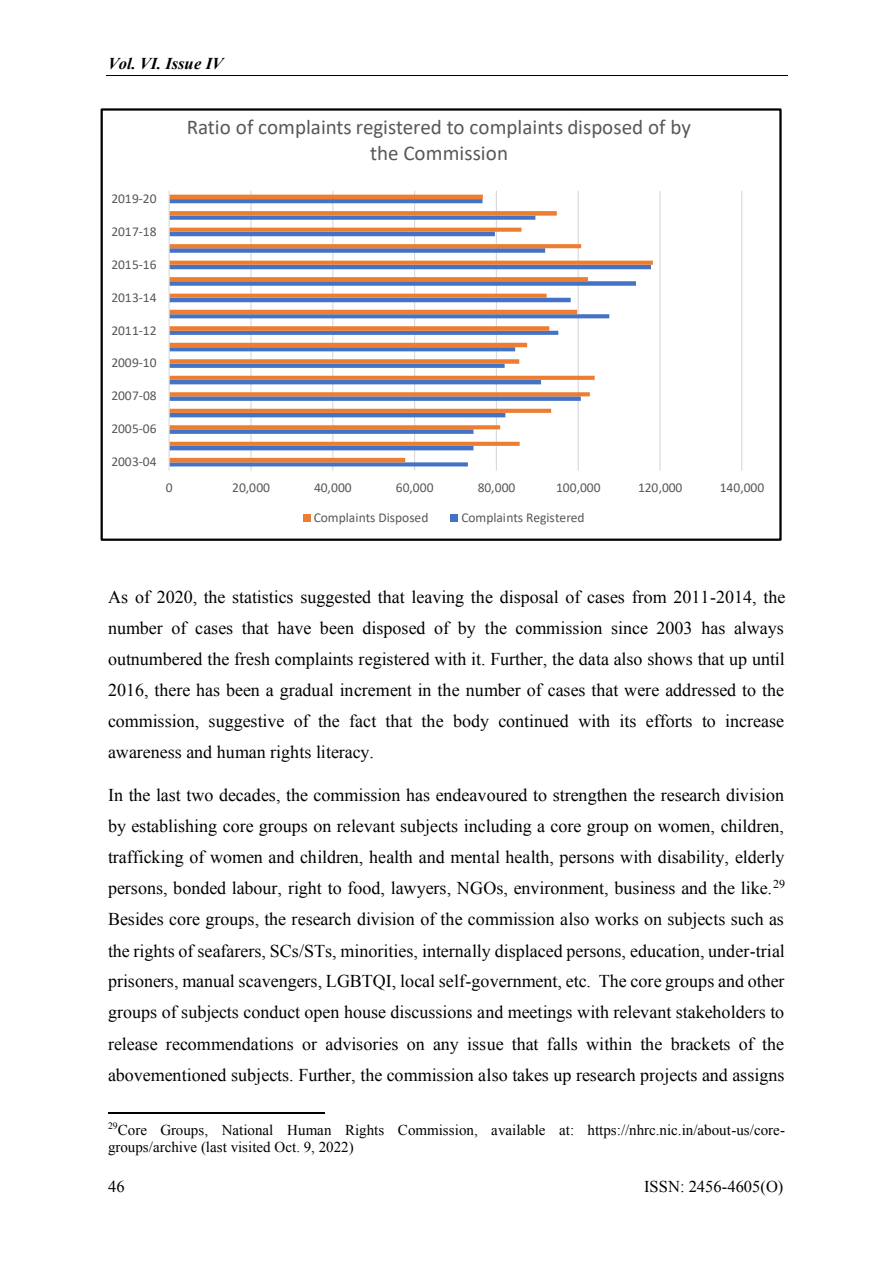
<style>
.page{position:relative;width:893px;height:1263px;background:#fff}
.page>*{position:absolute;margin:0;border:0;box-sizing:border-box;transform-origin:0 0}
.t1{font:21px/26px "Calibri";color:#585858;text-align:center}
.t2{font:18px/31px "Times New Roman";color:#000;text-align:justify}
.t3{font:16.5px "Times New Roman";color:#000}
.t4{font:italic 700 16.5px "Times New Roman";letter-spacing:-.005em;color:#000}
.t5{font:15px/17.2px "Times New Roman";color:#000}
.t6{font:13.5px "Calibri";letter-spacing:-.005em;color:#585858}
</style>
<div class="page">
<hr style="left:106px;top:75px;width:681px;height:1px;background:#000">
<hr style="left:108px;top:1112px;width:216px;height:1px;background:#000">
<hr style="left:250px;top:191px;width:1px;height:280px;background:#d9d9d9">
<hr style="left:332px;top:191px;width:1px;height:280px;background:#d9d9d9">
<hr style="left:414px;top:191px;width:1px;height:280px;background:#d9d9d9">
<hr style="left:496px;top:191px;width:1px;height:280px;background:#d9d9d9">
<hr style="left:577px;top:191px;width:1px;height:280px;background:#d9d9d9">
<hr style="left:659px;top:191px;width:1px;height:280px;background:#d9d9d9">
<hr style="left:741px;top:191px;width:1px;height:280px;background:#d9d9d9">
<svg style="left:170px;top:195px;width:482px;height:267px"></svg>
<hr style="left:169px;top:191px;width:1px;height:280px;background:#d9d9d9">
<div style="left:303px;top:514px;width:7px;height:8px;background:#ed7d31"></div>
<div style="left:450px;top:514px;width:8px;height:8px;background:#4472c4"></div>
<div style="left:100px;top:108px;width:681px;height:433px;border:2px solid #000"></div>
<p class="t4" style="left:108px;top:55px;width:116px">Vol. VI. Issue IV</p>
<p class="t1" style="left:187px;top:116px;width:505px">Ratio of complaints registered to complaints disposed of by the Commission</p>
<p class="t6" style="left:111px;top:193px;width:47px">2019-20</p>
<p class="t6" style="left:111px;top:226px;width:47px">2017-18</p>
<p class="t6" style="left:111px;top:259px;width:47px">2015-16</p>
<p class="t6" style="left:111px;top:291px;width:47px">2013-14</p>
<p class="t6" style="left:111px;top:324px;width:47px">2011-12</p>
<p class="t6" style="left:111px;top:357px;width:47px">2009-10</p>
<p class="t6" style="left:111px;top:390px;width:47px">2007-08</p>
<p class="t6" style="left:111px;top:423px;width:47px">2005-06</p>
<p class="t6" style="left:111px;top:456px;width:47px">2003-04</p>
<p class="t6" style="left:166px;top:482px;width:8px">0</p>
<p class="t6" style="left:232px;top:482px;width:39px">20,000</p>
<p class="t6" style="left:314px;top:482px;width:39px">40,000</p>
<p class="t6" style="left:396px;top:482px;width:39px">60,000</p>
<p class="t6" style="left:478px;top:482px;width:39px">80,000</p>
<p class="t6" style="left:556px;top:482px;width:46px">100,000</p>
<p class="t6" style="left:638px;top:482px;width:46px">120,000</p>
<p class="t6" style="left:719px;top:482px;width:46px">140,000</p>
<p class="t6" style="left:314px;top:512px;width:116px">Complaints Disposed</p>
<p class="t6" style="left:461px;top:512px;width:125px">Complaints Registered</p>
<p class="t2" style="left:108px;top:581px;width:678px">As of 2020, the statistics suggested that leaving the disposal of cases from 2011-2014, the number of cases that have been disposed of by the commission since 2003 has always outnumbered the fresh complaints registered with it. Further, the data also shows that up until 2016, there has been a gradual increment in the number of cases that were addressed to the commission, suggestive of the fact that the body continued with its efforts to increase awareness and human rights literacy.</p>
<p class="t2" style="left:108px;top:780px;width:678px">In the last two decades, the commission has endeavoured to strengthen the research division by establishing core groups on relevant subjects including a core group on women, children, trafficking of women and children, health and mental health, persons with disability, elderly persons, bonded labour, right to food, lawyers, NGOs, environment, business and the like.<sup>29<br></sup>Besides core groups, the research division of the commission also works on subjects such as the rights of seafarers, SCs/STs, minorities, internally displaced persons, education, under-trial prisoners, manual scavengers, LGBTQI, local self-government, etc. The core groups and other groups of subjects conduct open house discussions and meetings with relevant stakeholders to release recommendations or advisories on any issue that falls within the brackets of the abovementioned subjects. Further, the commission also takes up research projects and assigns</p>
<p class="t5" style="left:108px;top:1121px;width:678px"><sup>29</sup>Core Groups, National Human Rights Commission, available at: https://nhrc.nic.in/about-us/core&shy;groups/archive (last visited Oct. 9, 2022)</p>
<p class="t3" style="left:108px;top:1177px;width:18px">46</p>
<p class="t3" style="left:644px;top:1177px;width:141px">ISSN: 2456-4605(O)</p>
</div>
